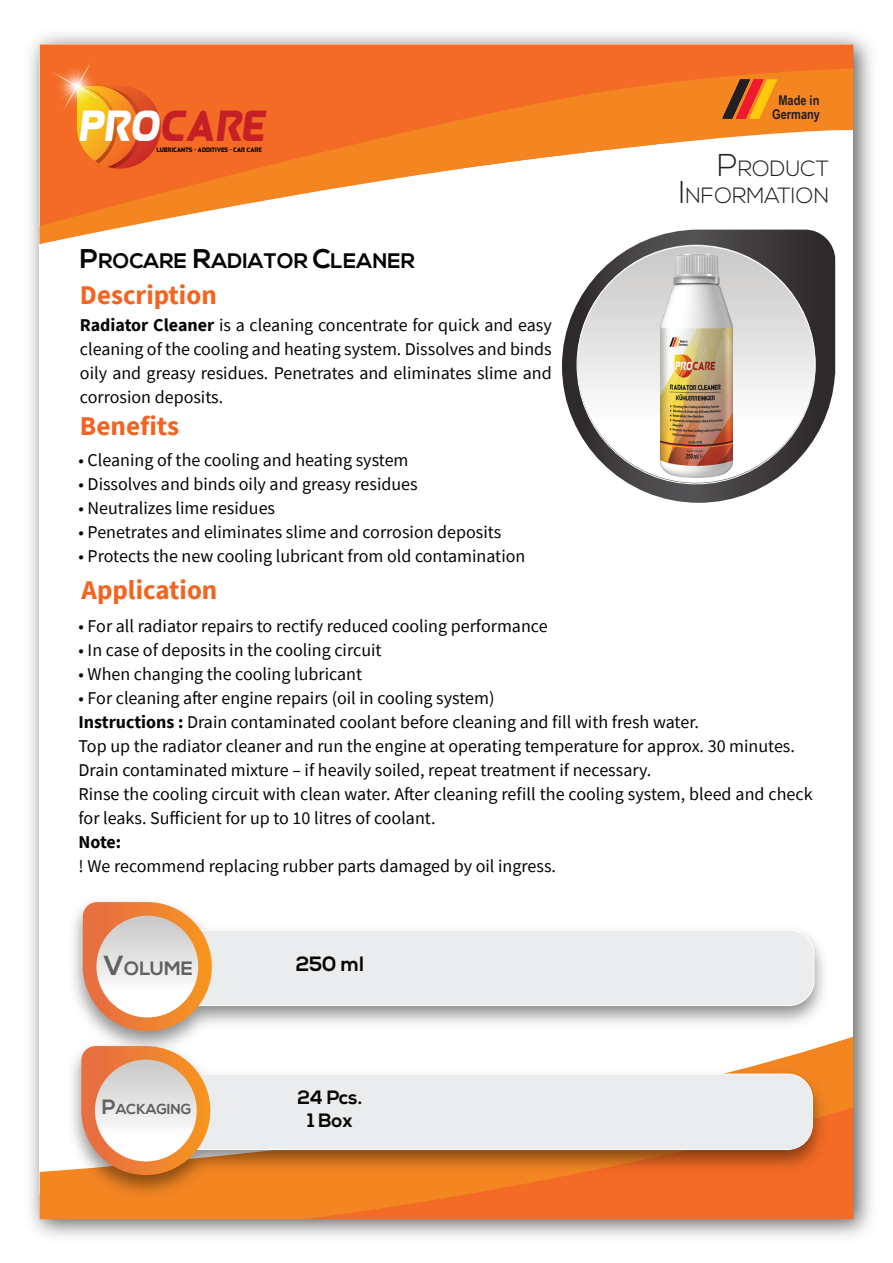
<style>
.page{position:relative;width:893px;height:1263px;background:#fff}
.page>*{position:absolute;margin:0;border:0;box-sizing:border-box;transform-origin:0 0}
.t1{font:italic 44.25px "Queenof Camelot";color:#c42025}
.t2{font:700 27px "Source Sans Pro";color:#f36421}
.t3{font:300 22.05px/27px "Nexa";color:#231f20;text-align:right}
.t4{font:700 21px "Nexa";letter-spacing:.01em;color:#050504}
.t5{font:700 20.7px "Nexa";color:#050504}
.t6{font:700 19.35px/23.1px "Nexa";letter-spacing:-.01em;color:#050504;text-align:center}
.t7{font:700 19.35px "Nexa";color:#606160}
.t8{font:18px/24px "Source Sans Pro";color:#050504;text-align:justify}
.t9{font:700 18px "Source Sans Pro";color:#050504}
.t10{font:700 14.4px "Nexa";color:#606160}
.t11{font:700 13.5px/13.5px "Arial Narrow";color:#231f20;text-align:center}
.t12{font:6.6px "Queenof Camelot";color:#050504}
.s1{color:#fff}
.s2{font-size:27px}
.s3{font-weight:700}
.s4{font-size:31.5px}
.s5{font-size:27.6px}
.s6{font-size:20.7px}
</style>
<div class="page">
<img style="left:30px;top:34px;width:842px;height:1203px">
<div style="left:40px;top:44px;width:813px;height:1174px;background:#fff"></div>
<svg style="left:40px;top:1037px;width:813px;height:182px"></svg>
<div style="left:40px;top:44px;width:813px;height:25px;background:#f36b25"></div>
<svg style="left:40px;top:69px;width:813px;height:175px"></svg>
<svg style="left:77px;top:86px;width:84px;height:83px"></svg>
<img style="left:51px;top:56px;width:56px;height:61px">
<svg style="left:722px;top:80px;width:55px;height:38px"></svg>
<svg style="left:562px;top:230px;width:273px;height:273px"></svg>
<img style="left:60px;top:908px;width:775px;height:297px">
<div style="left:212px;top:930px;width:602px;height:76px;background:#ebeced"></div>
<svg style="left:83px;top:902px;width:129px;height:129px"></svg>
<div style="left:96px;top:916px;width:102px;height:101px;background:linear-gradient(to bottom,#cac8c7,#fff);border-radius:51px"></div>
<div style="left:210px;top:1074px;width:603px;height:75px;background:#ebeced"></div>
<svg style="left:81px;top:1046px;width:129px;height:129px"></svg>
<div style="left:95px;top:1060px;width:102px;height:101px;background:linear-gradient(to bottom,#cac8c7,#fff);border-radius:51px"></div>
<img style="left:579px;top:249px;width:234px;height:234px">
<h1 class="t1" style="left:80px;top:97px;width:188px"><span class="s1">PRO</span>CARE</h1>
<p class="t12" style="left:157px;top:146px;width:107px">LUBRICANTS - ADDITIVES - CAR CARE</p>
<p class="t4" style="left:80px;top:249px;width:337px"><span class="s2">P</span>ROCARE <span class="s2">R</span>ADIATOR <span class="s2">C</span>LEANER</p>
<h2 class="t2" style="left:80px;top:277px;width:138px">Description</h2>
<p class="t8" style="left:80px;top:313px;width:473px"><span class="s3">Radiator Cleaner</span> is a cleaning concentrate for quick and easy cleaning of the cooling and heating system. Dissolves and binds oily and greasy residues. Penetrates and eliminates slime and corrosion deposits.</p>
<h2 class="t2" style="left:80px;top:408px;width:101px">Benefits</h2>
<p class="t8" style="left:79px;top:448px;width:332px">• Cleaning of the cooling and heating system</p>
<p class="t8" style="left:79px;top:472px;width:341px">• Dissolves and binds oily and greasy residues</p>
<p class="t8" style="left:79px;top:496px;width:198px">• Neutralizes lime residues</p>
<p class="t8" style="left:79px;top:520px;width:424px">• Penetrates and eliminates slime and corrosion deposits</p>
<p class="t8" style="left:79px;top:544px;width:448px">• Protects the new cooling lubricant from old contamination</p>
<p class="t11" style="left:772px;top:93px;width:49px">Made in<br>Germany</p>
<p class="t3" style="left:679px;top:156px;width:152px"><span class="s4">P</span>RODUCT<br><span class="s4">I</span>NFORMATION</p>
<h2 class="t2" style="left:82px;top:572px;width:137px">Application</h2>
<p class="t8" style="left:79px;top:614px;width:471px">• For all radiator repairs to rectify reduced cooling performance</p>
<p class="t8" style="left:79px;top:638px;width:305px">• In case of deposits in the cooling circuit</p>
<p class="t8" style="left:79px;top:662px;width:285px">• When changing the cooling lubricant</p>
<p class="t8" style="left:79px;top:686px;width:736px;text-align:left">• For cleaning after engine repairs (oil in cooling system)<br><span class="s3">Instructions :</span> Drain contaminated coolant before cleaning and fill with fresh water.<br>Top up the radiator cleaner and run the engine at operating temperature for approx. 30 minutes.<br>Drain contaminated mixture – if heavily soiled, repeat treatment if necessary.<br>Rinse the cooling circuit with clean water. After cleaning refill the cooling system, bleed and check for leaks. Sufficient for up to 10 litres of coolant.</p>
<p class="t9" style="left:79px;top:829px;width:44px">Note:</p>
<p class="t8" style="left:79px;top:853px;width:479px">! We recommend replacing rubber parts damaged by oil ingress.</p>
<p class="t7" style="left:103px;top:957px;width:91px"><span class="s5">V</span>OLUME</p>
<p class="t5" style="left:296px;top:952px;width:70px">250 ml</p>
<p class="t10" style="left:102px;top:1101px;width:91px"><span class="s6">P</span>ACKAGING</p>
<p class="t6" style="left:298px;top:1087px;width:66px">24 Pcs.<br>1 Box</p>
</div>
